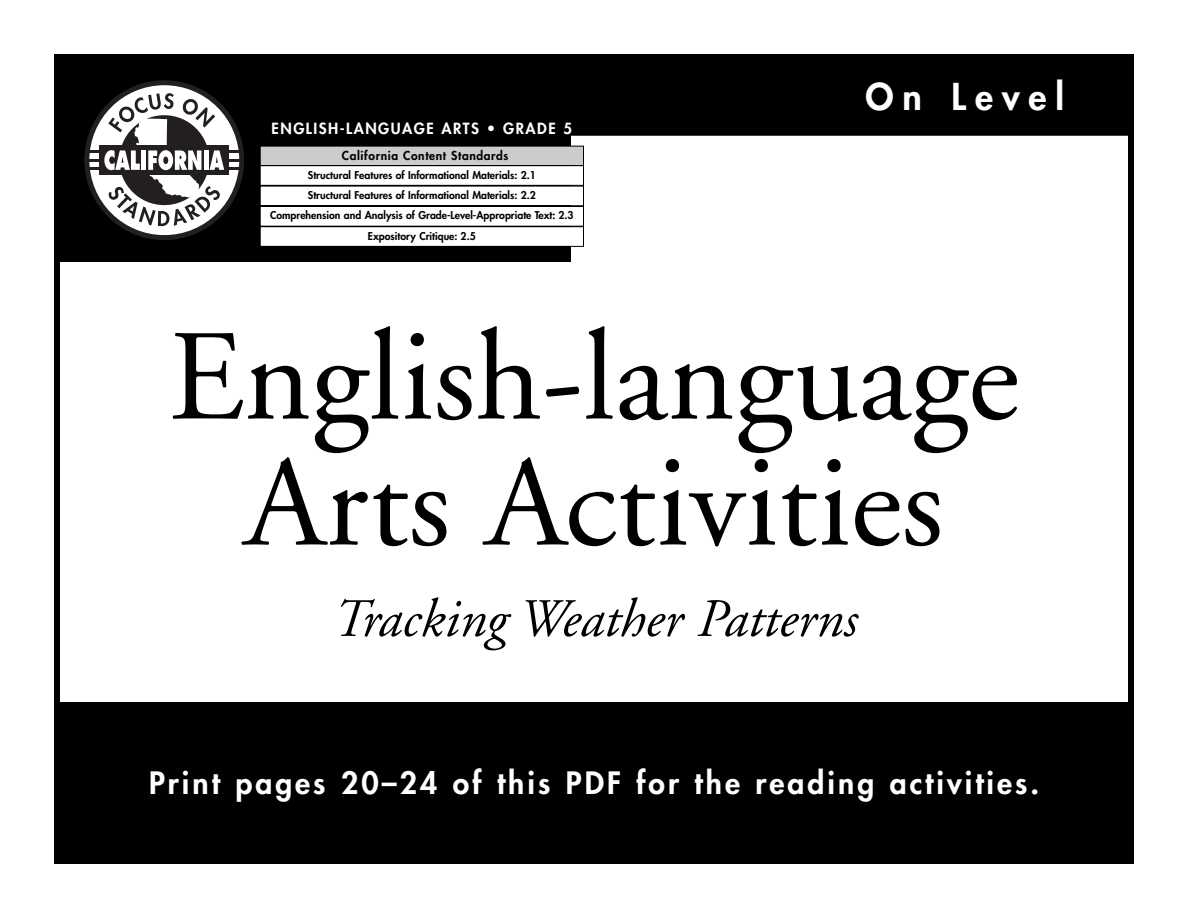
<style>
.page{position:relative;width:1188px;height:918px;background:#fff}
.page>*{position:absolute;margin:0;border:0;box-sizing:border-box;transform-origin:0 0}
.t1{font:129px/126px "Adobe Garamond";color:#000;text-align:center}
.t2{font:italic 54px "Adobe Garamond";color:#000}
.t3{font:800 36px "Futura";letter-spacing:.25em;color:#fff}
.t4{font:800 30px "Futura";letter-spacing:.1em;color:#fff}
.t5{font:800 15px "Futura";letter-spacing:.1em;color:#fff}
.t6{font:800 12px "Futura";letter-spacing:.05em;color:#000}
.t7{font:800 10.5px/20.4px "Futura";color:#000;text-align:center}
</style>
<div class="page">
<div style="left:54px;top:135px;width:516px;height:127px;background:#000"></div>
<div style="left:54px;top:54px;width:1080px;height:81px;background:#000"></div>
<hr style="left:216px;top:134px;width:918px;height:2px;background:#000">
<div style="left:54px;top:702px;width:1080px;height:162px;background:#000"></div>
<div style="left:84px;top:80px;width:160px;height:160px;background:#231f20;border-radius:50%"></div>
<div style="left:89px;top:85px;width:150px;height:150px;background:#fff;border-radius:50%"></div>
<svg style="left:84px;top:93px;width:160px;height:133px"></svg>
<div style="left:261px;top:147px;width:322px;height:18px;background:#ccc"></div>
<div style="left:261px;top:166px;width:322px;height:19px;background:#fff"></div>
<div style="left:260px;top:165px;width:324px;height:21px;border:1px solid #000"></div>
<div style="left:261px;top:186px;width:322px;height:19px;background:#fff"></div>
<div style="left:260px;top:186px;width:324px;height:20px;border:1px solid #000"></div>
<div style="left:261px;top:207px;width:322px;height:19px;background:#fff"></div>
<div style="left:260px;top:206px;width:324px;height:21px;border:1px solid #000"></div>
<div style="left:261px;top:227px;width:322px;height:19px;background:#fff"></div>
<div style="left:260px;top:226px;width:324px;height:21px;border:1px solid #000"></div>
<h3 class="t5" style="left:272px;top:122px;width:302px">ENGLISH-LANGUAGE ARTS • GRADE 5</h3>
<p class="t6" style="left:342px;top:150px;width:168px">California Content Standards</p>
<p class="t7" style="left:270px;top:165px;width:305px">Structural Features of Informational Materials: 2.1<br>Structural Features of Informational Materials: 2.2<br>Comprehension and Analysis of Grade-Level-Appropriate Text: 2.3<br>Expository Critique: 2.5</p>
<h3 class="t3" style="left:866px;top:79px;width:200px">On Level</h3>
<h1 class="t1" style="left:169px;top:326px;width:852px">English-language<br>Arts Activities</h1>
<h2 class="t2" style="left:331px;top:597px;width:526px">Tracking Weather Patterns</h2>
<h3 class="t4" style="left:149px;top:768px;width:892px">Print pages 20–24 of this PDF for the reading activities.</h3>
</div>
